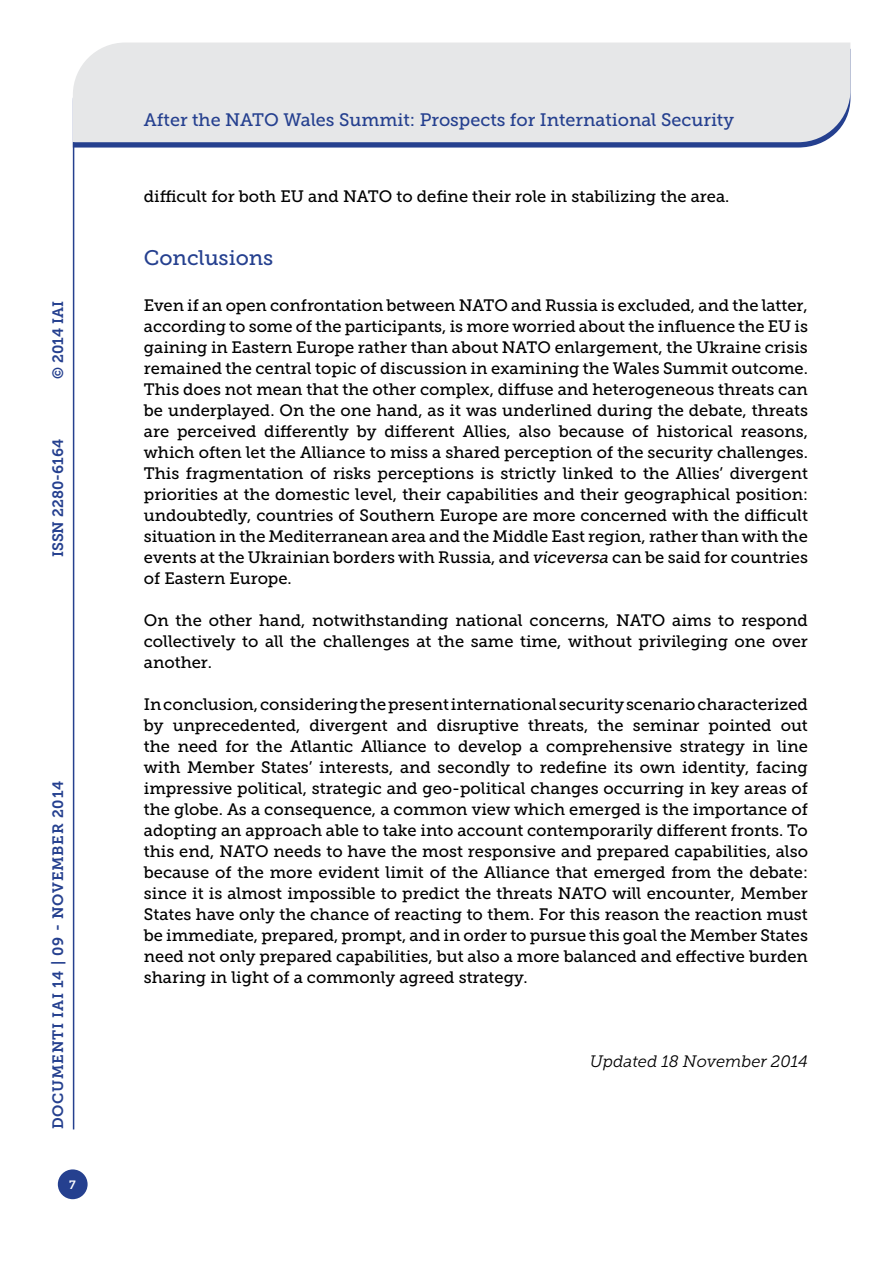
<style>
.page{position:relative;width:893px;height:1263px;background:#fff}
.page>*{position:absolute;margin:0;border:0;box-sizing:border-box;transform-origin:0 0}
.t1{font:21px "Museo Slab 500";color:#25408f}
.t2{font:18px "Museo Slab 500";color:#25408f}
.t3{font:16.5px/21px "Museo Slab 500";color:#000;text-align:justify}
.t4{font:italic 16.5px "Museo Slab 300";color:#000}
.t5{font:15px "Museo Slab 700";letter-spacing:.05em;color:#25408f}
.t6{font:15px "Museo Slab 700";color:#25408f}
.t7{font:12px "Museo Slab 700";color:#fff}
.s1{font-style:italic}
</style>
<div class="page">
<svg style="left:74px;top:142px;width:749px;height:6px;background:#3e569b"></svg>
<div style="left:73px;top:43px;width:777px;height:99px;background:#e6e7e8"></div>
<div style="left:58px;top:1169px;width:30px;height:30px;background:#25408f;border-radius:50%"></div>
<hr style="left:73px;top:142px;width:1px;height:987px;background:#25408f">
<p class="t5" style="left:50px;top:379px;width:79px;rotate:-90deg">© 2014 IAI</p>
<p class="t6" style="left:50px;top:557px;width:120px;rotate:-90deg">ISSN 2280-6164</p>
<p class="t5" style="left:50px;top:1129px;width:350px;rotate:-90deg">DOCUMENTI IAI 14 | 09 - November 2014</p>
<p class="t7" style="left:69px;top:1178px;width:8px">7</p>
<p class="t2" style="left:144px;top:110px;width:592px">After the NATO Wales Summit: Prospects for International Security</p>
<p class="t3" style="left:144px;top:186px;width:587px">difficult for both EU and NATO to define their role in stabilizing the area.</p>
<p class="t1" style="left:144px;top:246px;width:131px">Conclusions</p>
<p class="t3" style="left:144px;top:295px;width:666px">Even if an open confrontation between NATO and Russia is excluded, and the latter, according to some of the participants, is more worried about the influence the EU is gaining in Eastern Europe rather than about NATO enlargement, the Ukraine crisis remained the central topic of discussion in examining the Wales Summit outcome.<br>This does not mean that the other complex, diffuse and heterogeneous threats can be underplayed. On the one hand, as it was underlined during the debate, threats are perceived differently by different Allies, also because of historical reasons, which often let the Alliance to miss a shared perception of the security challenges.<br>This fragmentation of risks perceptions is strictly linked to the Allies’ divergent priorities at the domestic level, their capabilities and their geographical position: undoubtedly, countries of Southern Europe are more concerned with the difficult situation in the Mediterranean area and the Middle East region, rather than with the events at the Ukrainian borders with Russia, and <span class="s1">viceversa</span> can be said for countries of Eastern Europe.</p>
<p class="t3" style="left:144px;top:610px;width:666px">On the other hand, notwithstanding national concerns, NATO aims to respond collectively to all the challenges at the same time, without privileging one over another.</p>
<p class="t3" style="left:144px;top:694px;width:666px">In conclusion, considering the present international security scenario characterized by unprecedented, divergent and disruptive threats, the seminar pointed out the need for the Atlantic Alliance to develop a comprehensive strategy in line with Member States’ interests, and secondly to redefine its own identity, facing impressive political, strategic and geo-political changes occurring in key areas of the globe. As a consequence, a common view which emerged is the importance of adopting an approach able to take into account contemporarily different fronts. To this end, NATO needs to have the most responsive and prepared capabilities, also because of the more evident limit of the Alliance that emerged from the debate: since it is almost impossible to predict the threats NATO will encounter, Member States have only the chance of reacting to them. For this reason the reaction must be immediate, prepared, prompt, and in order to pursue this goal the Member States need not only prepared capabilities, but also a more balanced and effective burden sharing in light of a commonly agreed strategy.</p>
<p class="t4" style="left:590px;top:1052px;width:220px">Updated 18 November 2014</p>
</div>
